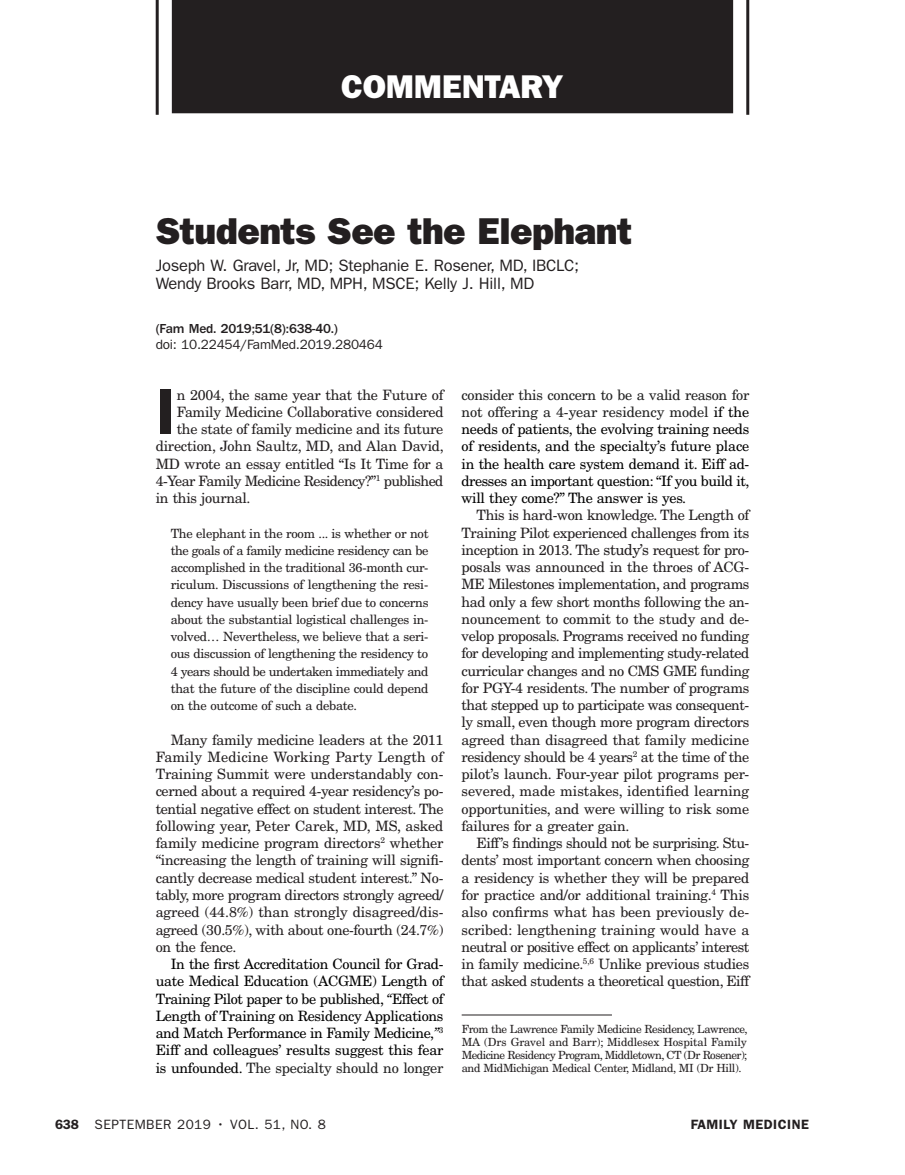
<style>
.page{position:relative;width:905px;height:1175px;background:#fff}
.page>*{position:absolute;margin:0;border:0;box-sizing:border-box;transform-origin:0 0}
.Body_Text_with_Dro{font:600 64.5px "ITC Franklin Gothic Std";color:#231f20}
.Headline_Major{font:37.5px "ITC Franklin Gothic Std Hvy";letter-spacing:-.015em;color:#231f20}
.t1{font:33px "ITC Franklin Gothic Std Hvy";letter-spacing:-.005em;color:#fff}
.Author{font:16.5px/18px "ITC Franklin Gothic Std";letter-spacing:-.015em;color:#231f20}
.Body_Text{font:14.25px/17.2px "New Century Schlbk LT Std";letter-spacing:-.02em;color:#231f20;text-align:justify}
.Body_Text-2{font:14.25px/17.2px "New Century Schlbk LT Std";letter-spacing:-.02em;color:#000;text-align:justify}
.Body_Text_with_Dro-2{font:14.25px "New Century Schlbk LT Std";letter-spacing:-.02em;color:#231f20}
.Body_Text_with_Dro-3{font:14.25px "New Century Schlbk LT Std";letter-spacing:-.04em;color:#231f20}
.Abstract_DOI_Cite{font:13.5px "ITC Franklin Gothic Std";letter-spacing:-.015em;color:#231f20}
.Abstract_DOI_Cite-2{font:13.5px "ITC Franklin Gothic Std";letter-spacing:.035em;color:#231f20}
.Abstract_Text_Cite{font:500 13.5px "ITC Franklin Gothic Std";letter-spacing:-.015em;color:#231f20}
.t2{font:600 13.5px "ITC Franklin Gothic Std";letter-spacing:.035em;color:#231f20}
.Block_Quote{font:12.75px/17.2px "New Century Schlbk LT Std";letter-spacing:-.02em;color:#231f20;text-align:justify}
.From_the{font:11.25px/12.9px "New Century Schlbk LT Std";letter-spacing:-.035em;color:#231f20;text-align:justify}
.s1{font-style:italic}
.s2{color:#222}
.s3{font-size:15px}
.s4{font-weight:600}
</style>
<div class="page">
<div style="left:172px;top:0;width:561px;height:113px;background:#231f20"></div>
<hr style="left:746px;top:0;width:3px;height:115px;background:#231f20">
<hr style="left:156px;top:0;width:3px;height:115px;background:#231f20">
<hr style="left:461px;top:1014px;width:151px;height:1px;background:#231f20">
<h3 class="t1" style="left:341px;top:67px;width:224px">COMMENTARY</h3>
<p class="Headline_Major" style="left:156px;top:209px;width:478px">Students See the Elephant</p>
<p class="Author" style="left:156px;top:256px;width:425px">Joseph W. Gravel, Jr, MD; Stephanie E. Rosener, MD, IBCLC;<br>Wendy Brooks Barr, MD, MPH, MSCE; Kelly J. Hill, MD</p>
<p class="Abstract_Text_Cite" style="left:156px;top:320px;width:184px">(Fam Med. 2019;51(8):638-40.)</p>
<p class="Abstract_DOI_Cite" style="left:156px;top:337px;width:229px">doi: 10.22454/FamMed.2019.280464</p>
<p class="Body_Text_with_Dro" style="left:156px;top:374px;width:21px">I</p>
<p class="Body_Text_with_Dro-2" style="left:177px;top:386px;width:268px">n 2004, the same year that the Future of</p>
<p class="Body_Text_with_Dro-2" style="left:177px;top:403px;width:268px">Family Medicine Collaborative considered</p>
<p class="Body_Text_with_Dro-2" style="left:177px;top:420px;width:268px">the state of family medicine and its future</p>
<p class="Body_Text_with_Dro-2" style="left:156px;top:437px;width:290px">direction, John Saultz, MD, and Alan David,</p>
<p class="Body_Text_with_Dro-2" style="left:156px;top:455px;width:289px">MD wrote an essay entitled “Is It Time for a</p>
<p class="Body_Text_with_Dro-3" style="left:156px;top:472px;width:289px">4-Year Family Medicine Residency?”<sup>1</sup> published</p>
<p class="Body_Text_with_Dro-2" style="left:156px;top:489px;width:96px">in this journal.</p>
<p class="Block_Quote" style="left:171px;top:524px;width:259px">The elephant in the room ... is whether or not the goals of a family medicine residency can be accomplished in the traditional 36-month cur&shy;riculum. Discussions of lengthening the resi&shy;dency have usually been brief due to concerns about the substantial logistical challenges in&shy;volved… Nevertheless, we believe that a seri&shy;ous discussion of lengthening the residency to 4 years should be undertaken immediately and that the future of the discipline could depend on the outcome of such a debate.</p>
<p class="Body_Text" style="left:156px;top:731px;width:289px;text-indent:15px">Many family medicine leaders at the 2011<br>Family Medicine Working Party Length of Training Summit were understandably con&shy;cerned about a required 4-year residency’s po&shy;tential negative effect on student interest. The following year, Peter Carek, MD, MS, asked family medicine program directors<sup>2</sup> whether “increasing the length of training will signifi&shy;cantly decrease medical student interest.” No&shy;tably, more program directors strongly agreed/ agreed (44.8%) than strongly disagreed/dis&shy;agreed (30.5%), with about one-fourth (24.7%) on the fence.</p>
<p class="Body_Text-2" style="left:156px;top:955px;width:289px;text-indent:15px">In the first Accreditation Council for Grad&shy;uate Medical Education (ACGME) Length of Training Pilot paper to be published, <span class="s1">“</span>Effect of Length of Training on Residency Applications and Match Performance in Family Medicine,<span class="s1">”</span><sup>3<br></sup>Eiff and colleagues’ results suggest this fear is unfounded. <span class="s2">The specialty should no longer</span></p>
<p class="Body_Text-2" style="left:461px;top:386px;width:289px"><span class="s2">consider this concern to be a valid reason for not offering a 4-year residency model</span> if the needs of patients, the evolving training needs of residents, and the specialty’s future place in the health care system demand it. Eiff ad&shy;dresses an important question: “If you build it, will they come?” The answer is yes.</p>
<p class="Body_Text" style="left:461px;top:506px;width:289px;text-indent:15px">This is hard-won knowledge. The Length of Training Pilot experienced challenges from its inception in 2013. The <span class="s3">study’s</span> request for pro&shy;posals was announced in the throes of ACG-ME Milestones implementation, and programs had only a few short months following the an&shy;nouncement to commit to the study and de&shy;velop proposals. Programs received no funding for developing and implementing study-related curricular changes and no CMS GME funding for PGY-4 residents. The number of programs that stepped up to participate was consequent&shy;ly small, even though more program directors agreed than disagreed that family medicine residency should be 4 years<sup>2</sup> at the time of the pilot’s launch. Four-year pilot programs per&shy;severed, made mistakes, identified learning opportunities, and were willing to risk some failures for a greater gain.</p>
<p class="Body_Text" style="left:461px;top:834px;width:289px;text-indent:15px">Eiff’s findings should not be surprising. Stu&shy;dents’ most important concern when choosing a residency is whether they will be prepared for practice and/or additional training.<sup>4</sup> This also confirms what has been previously de&shy;scribed: lengthening training would have a neutral or positive effect on applicants’ interest in family medicine.<sup>5,6</sup> Unlike previous studies that asked students a theoretical question, Eiff</p>
<p class="From_the" style="left:461px;top:1022px;width:287px">From the Lawrence Family Medicine Residency, Lawrence, MA (Drs Gravel and Barr); Middlesex Hospital Family Medicine Residency Program, Middletown, CT (Dr Rosener); and MidMichigan Medical Center, Midland, MI (Dr Hill).</p>
<p class="Abstract_DOI_Cite-2" style="left:55px;top:1116px;width:272px"><span class="s4">638</span> SEPTEMBER 2019 • VOL. 51, NO. 8</p>
<p class="t2" style="left:690px;top:1116px;width:120px">FAMILY MEDICINE</p>
</div>
